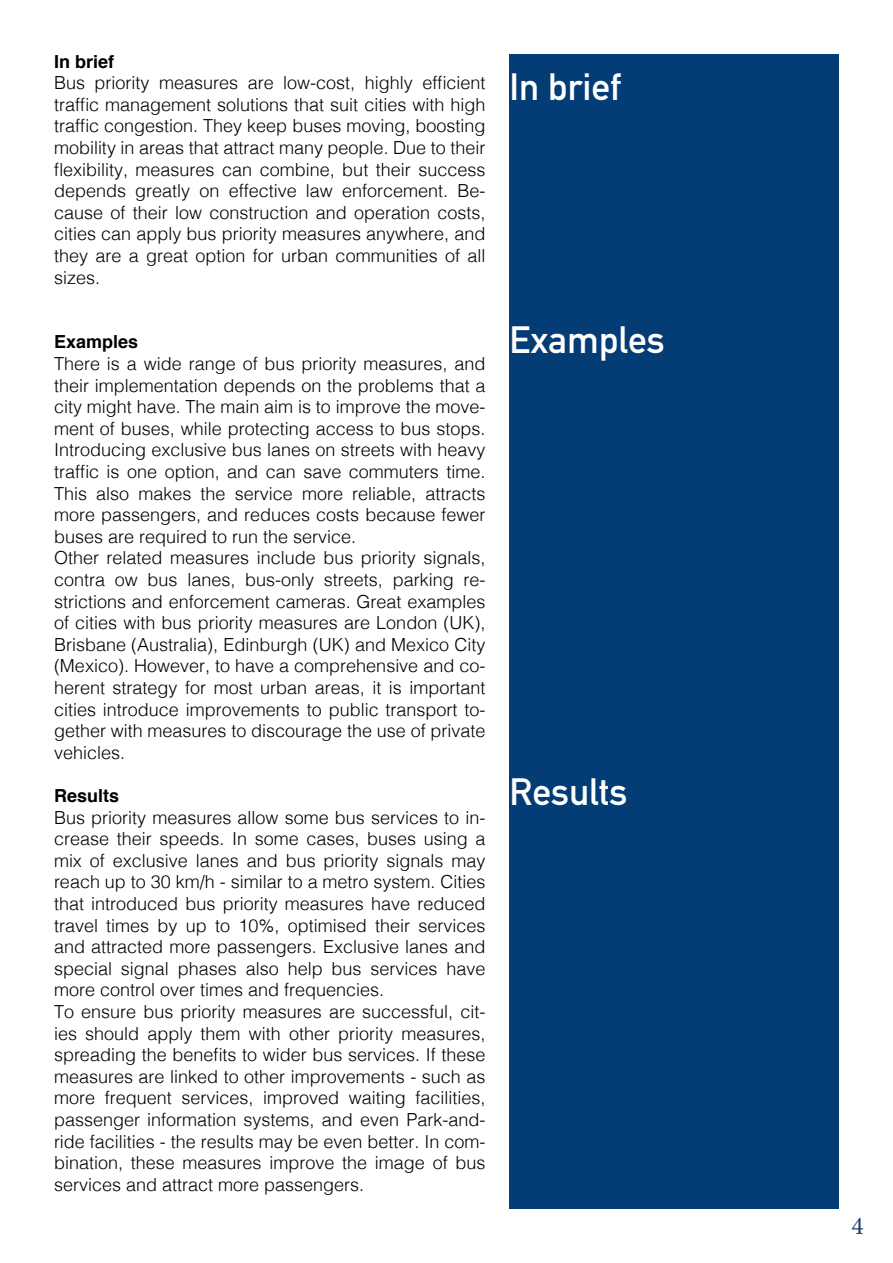
<style>
.page{position:relative;width:893px;height:1263px;background:#fff}
.page>*{position:absolute;margin:0;border:0;box-sizing:border-box;transform-origin:0 0}
.t1{font:700 37.5px "DIN Alternate";color:#fff}
.t2{font:25.5px "Minion Pro";color:#1b3f73}
.t3{font:300 18px/21.6px "Helvetica";color:#000;text-align:justify}
.t4{font:700 18px "Helvetica";color:#000}
</style>
<div class="page">
<div style="left:509px;top:54px;width:330px;height:1155px;background:#043c75"></div>
<p class="t4" style="left:54px;top:47px;width:62px">In brief</p>
<p class="t3" style="left:54px;top:71px;width:433px">Bus priority measures are low-cost, highly efficient traffic management solutions that suit cities with high traffic congestion. They keep buses moving, boosting mobility in areas that attract many people. Due to their flexibility, measures can combine, but their success depends greatly on effective law enforcement. Be&shy;cause of their low construction and operation costs, cities can apply bus priority measures anywhere, and they are a great option for urban communities of all sizes.</p>
<p class="t4" style="left:54px;top:327px;width:86px">Examples</p>
<p class="t3" style="left:54px;top:351px;width:433px">There is a wide range of bus priority measures, and their implementation depends on the problems that a city might have. The main aim is to improve the move&shy;ment of buses, while protecting access to bus stops.<br>Introducing exclusive bus lanes on streets with heavy traffic is one option, and can save commuters time.<br>This also makes the service more reliable, attracts more passengers, and reduces costs because fewer buses are required to run the service.</p>
<p class="t3" style="left:54px;top:546px;width:433px">Other related measures include bus priority signals, contra ow bus lanes, bus-only streets, parking re&shy;strictions and enforcement cameras. Great examples of cities with bus priority measures are London (UK), Brisbane (Australia), Edinburgh (UK) and Mexico City (Mexico). However, to have a comprehensive and co&shy;herent strategy for most urban areas, it is important cities introduce improvements to public transport to&shy;gether with measures to discourage the use of private vehicles.</p>
<p class="t4" style="left:54px;top:781px;width:67px">Results</p>
<p class="t3" style="left:54px;top:805px;width:433px">Bus priority measures allow some bus services to in&shy;crease their speeds. In some cases, buses using a mix of exclusive lanes and bus priority signals may reach up to 30 km/h - similar to a metro system. Cities that introduced bus priority measures have reduced travel times by up to 10%, optimised their services and attracted more passengers. Exclusive lanes and special signal phases also help bus services have more control over times and frequencies.</p>
<p class="t3" style="left:54px;top:999px;width:433px">To ensure bus priority measures are successful, cit&shy;ies should apply them with other priority measures, spreading the benefits to wider bus services. If these measures are linked to other improvements - such as more frequent services, improved waiting facilities, passenger information systems, and even Park-and&shy;ride facilities - the results may be even better. In com&shy;bination, these measures improve the image of bus services and attract more passengers.</p>
<p class="t1" style="left:509px;top:58px;width:113px">In brief</p>
<p class="t1" style="left:509px;top:312px;width:157px">Examples</p>
<p class="t1" style="left:509px;top:763px;width:119px">Results</p>
<p class="t2" style="left:851px;top:1208px;width:14px">4</p>
</div>
